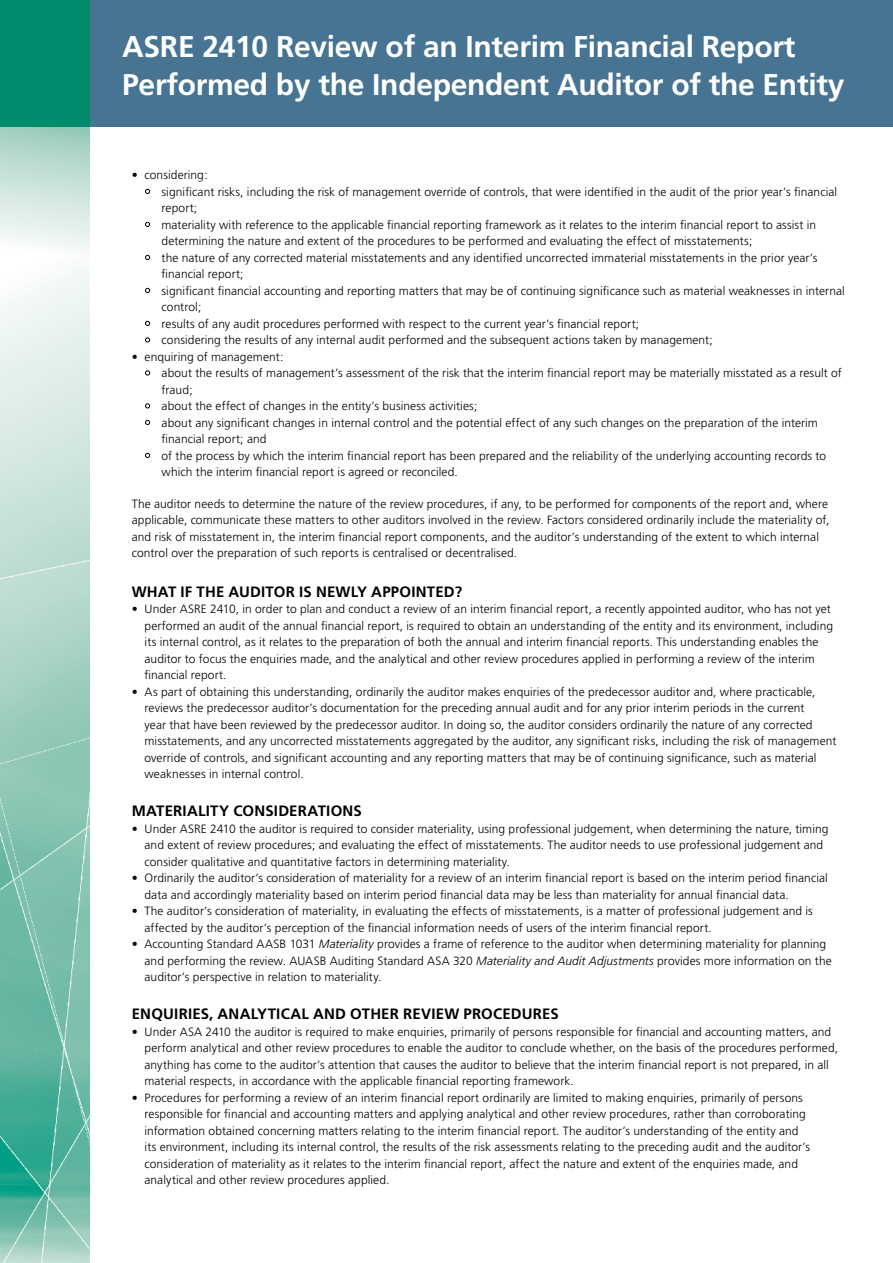
<style>
.page{position:relative;width:893px;height:1263px;background:#fff}
.page>*{position:absolute;margin:0;border:0;box-sizing:border-box;transform-origin:0 0}
.t1{font:700 30px/37.5px "Frutiger";letter-spacing:-.01em;color:#fff}
.t2{font:700 15px "Frutiger";letter-spacing:.015em;color:#000}
.t3{font:300 12px/16.5px "Frutiger";letter-spacing:.005em;color:#000}
.s1{font-style:italic}
</style>
<div class="page">
<img style="left:0;top:126px;width:89px;height:1137px">
<div style="left:0;top:0;width:893px;height:126px;background:#467492"></div>
<div style="left:0;top:0;width:89px;height:126px;background:#008b6c"></div>
<svg style="left:145px;top:189px;width:5px;height:5px"></svg>
<svg style="left:145px;top:222px;width:5px;height:5px"></svg>
<svg style="left:145px;top:255px;width:5px;height:5px"></svg>
<svg style="left:145px;top:288px;width:5px;height:5px"></svg>
<svg style="left:145px;top:321px;width:5px;height:5px"></svg>
<svg style="left:145px;top:337px;width:5px;height:5px"></svg>
<svg style="left:145px;top:370px;width:5px;height:5px"></svg>
<svg style="left:145px;top:403px;width:5px;height:5px"></svg>
<svg style="left:145px;top:420px;width:5px;height:5px"></svg>
<svg style="left:145px;top:453px;width:5px;height:5px"></svg>
<h1 class="t1" style="left:122px;top:28px;width:724px">ASRE 2410 REVIEW OF AN INTERIM FINANCIAL REPORT<br>PERFORMED BY THE INDEPENDENT AUDITOR OF THE ENTITY</h1>
<p class="t3" style="left:162px;top:167px;width:685px;text-indent:-30px">• considering:<br>significant risks, including the risk of management override of controls, that were identified in the audit of the prior year’s financial report;<br>materiality with reference to the applicable financial reporting framework as it relates to the interim financial report to assist in determining the nature and extent of the procedures to be performed and evaluating the effect of misstatements;<br>the nature of any corrected material misstatements and any identified uncorrected immaterial misstatements in the prior year’s financial report;<br>significant financial accounting and reporting matters that may be of continuing significance such as material weaknesses in internal control;<br>results of any audit procedures performed with respect to the current year’s financial report;<br>considering the results of any internal audit performed and the subsequent actions taken by management;</p>
<p class="t3" style="left:162px;top:348px;width:682px;text-indent:-30px">• enquiring of management:<br>about the results of management’s assessment of the risk that the interim financial report may be materially misstated as a result of fraud;<br>about the effect of changes in the entity’s business activities;<br>about any significant changes in internal control and the potential effect of any such changes on the preparation of the interim financial report; and<br>of the process by which the interim financial report has been prepared and the reliability of the underlying accounting records to which the interim financial report is agreed or reconciled.</p>
<p class="t3" style="left:132px;top:495px;width:699px">The auditor needs to determine the nature of the review procedures, if any, to be performed for components of the report and, where applicable, communicate these matters to other auditors involved in the review. Factors considered ordinarily include the materiality of, and risk of misstatement in, the interim financial report components, and the auditor’s understanding of the extent to which internal control over the preparation of such reports is centralised or decentralised.</p>
<p class="t2" style="left:132px;top:583px;width:108px">WHAT IF THE AUDITOR</p>
<p class="t2" style="left:299px;top:583px;width:83px">IS NEWLY APPOINT</p>
<p class="t2" style="left:435px;top:583px;width:29px">ED?</p>
<p class="t3" style="left:145px;top:601px;width:690px;text-indent:-13px">• Under ASRE 2410, in order to plan and conduct a review of an interim financial report, a recently appointed auditor, who has not yet performed an audit of the annual financial report, is required to obtain an understanding of the entity and its environment, including its internal control, as it relates to the preparation of both the annual and interim financial reports. This understanding enables the auditor to focus the enquiries made, and the analytical and other review procedures applied in performing a review of the interim financial report.</p>
<p class="t3" style="left:145px;top:684px;width:693px;text-indent:-13px">• As part of obtaining this understanding, ordinarily the auditor makes enquiries of the predecessor auditor and, where practicable, reviews the predecessor auditor’s documentation for the preceding annual audit and for any prior interim periods in the current<br>year that have been reviewed by the predecessor auditor. In doing so, the auditor considers ordinarily the nature of any corrected misstatements, and any uncorrected misstatements aggregated by the auditor, any significant risks, including the risk of management override of controls, and significant accounting and any reporting matters that may be of continuing significance, such as material weaknesses in internal control.</p>
<p class="t2" style="left:132px;top:802px;width:50px">MATERIALIT</p>
<p class="t2" style="left:219px;top:802px;width:34px">Y CONSID</p>
<p class="t2" style="left:289px;top:802px;width:19px">ERATIONS</p>
<p class="t3" style="left:145px;top:820px;width:685px;text-indent:-13px">• Under ASRE 2410 the auditor is required to consider materiality, using professional judgement, when determining the nature, timing and extent of review procedures; and evaluating the effect of misstatements. The auditor needs to use professional judgement and consider qualitative and quantitative factors in determining materiality.</p>
<p class="t3" style="left:145px;top:870px;width:685px;text-indent:-13px">• Ordinarily the auditor’s consideration of materiality for a review of an interim financial report is based on the interim period financial data and accordingly materiality based on interim period financial data may be less than materiality for annual financial data.</p>
<p class="t3" style="left:145px;top:903px;width:670px;text-indent:-13px">• The auditor’s consideration of materiality, in evaluating the effects of misstatements, is a matter of professional judgement and is affected by the auditor’s perception of the financial information needs of users of the interim financial report.</p>
<p class="t3" style="left:145px;top:936px;width:689px;text-indent:-13px">• Accounting Standard AASB 1031 <span class="s1">Materiality</span> provides a frame of reference to the auditor when determining materiality for planning and performing the review. AUASB Auditing Standard ASA 320 <span class="s1">Materiality and Audit Adjustments</span> provides more information on the auditor’s perspective in relation to materiality.</p>
<p class="t2" style="left:132px;top:1005px;width:40px">ENQUIRI</p>
<p class="t2" style="left:192px;top:1005px;width:37px">ES, ANAL</p>
<p class="t2" style="left:257px;top:1005px;width:68px">YTI CAL AND</p>
<p class="t2" style="left:350px;top:1005px;width:124px">OTHER REVIEW PRO</p>
<p class="t2" style="left:493px;top:1005px;width:29px">CEDUR</p>
<p class="t2" style="left:542px;top:1005px;width:16px">ES</p>
<p class="t3" style="left:145px;top:1023px;width:695px;text-indent:-13px">• Under ASA 2410 the auditor is required to make enquiries, primarily of persons responsible for financial and accounting matters, and perform analytical and other review procedures to enable the auditor to conclude whether, on the basis of the procedures performed, anything has come to the auditor’s attention that causes the auditor to believe that the interim financial report is not prepared, in all material respects, in accordance with the applicable financial reporting framework.</p>
<p class="t3" style="left:145px;top:1089px;width:667px;text-indent:-13px">• Procedures for performing a review of an interim financial report ordinarily are limited to making enquiries, primarily of persons responsible for financial and accounting matters and applying analytical and other review procedures, rather than corroborating information obtained concerning matters relating to the interim financial report. The auditor’s understanding of the entity and its environment, including its internal control, the results of the risk assessments relating to the preceding audit and the auditor’s consideration of materiality as it relates to the interim financial report, affect the nature and extent of the enquiries made, and analytical and other review procedures applied.</p>
</div>
